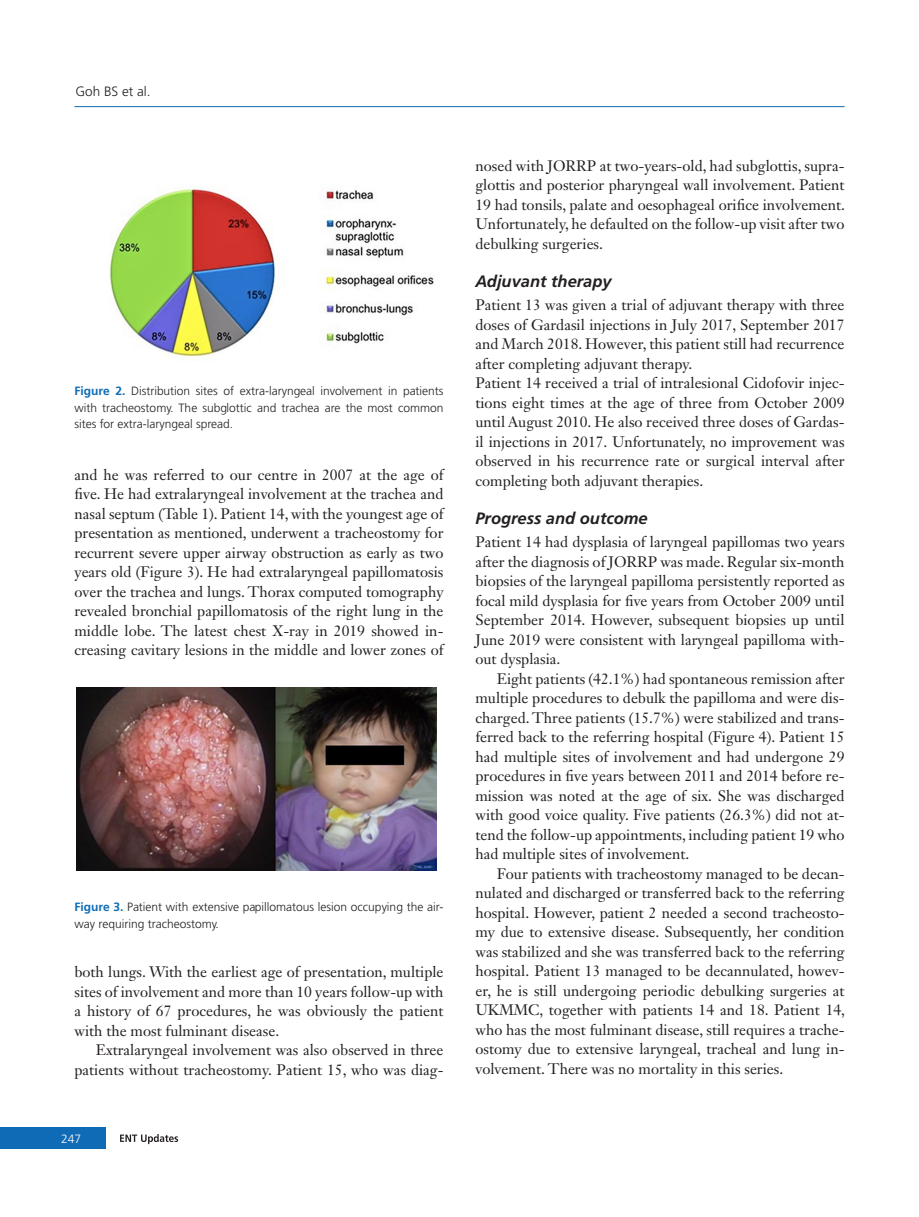
<style>
.page{position:relative;width:919px;height:1217px;background:#fff}
.page>*{position:absolute;margin:0;border:0;box-sizing:border-box;transform-origin:0 0}
.t1{font:16.5px "Frutiger Bold Italic Tr";color:#231f20}
.t2{font:15px/19.5px "Janson Text LT Std";color:#231f20;text-align:justify}
.t3{font:300 13.5px "Frutiger";color:#231f20}
.t4{font:12px/16.5px "Frutiger Light Nr Tr";color:#231f20;text-align:justify}
.t5{font:12px "Frutiger Light Nr Tr";color:#fff}
.s1{font-family:"Frutiger Bold Tr";color:#0d6cb6}
.s2{font-family:"Frutiger";font-weight:300}
</style>
<div class="page">
<hr style="left:74px;top:106px;width:770px;height:1px;background:#0f6bb5">
<div style="left:0;top:1127px;width:106px;height:21px;background:#0f6bb5"></div>
<svg style="left:120px;top:1134px;width:58px;height:9px"></svg>
<img style="left:110px;top:186px;width:324px;height:172px">
<img style="left:76px;top:687px;width:360px;height:183px">
<p class="t3" style="left:75px;top:84px;width:77px">Goh BS et al.</p>
<p class="t4" style="left:74px;top:382px;width:370px"><span class="s1">Figure 2.</span> Distribution sites of extra-laryngeal involvement in patients with tracheostomy. The subglottic and trachea are the most common sites for extra-laryngeal spread.</p>
<p class="t2" style="left:74px;top:464px;width:370px">and he was referred to our centre in 2007 at the age of five. He had extralaryngeal involvement at the trachea and nasal septum (Table 1). Patient 14, with the youngest age of presentation as mentioned, underwent a tracheostomy for recurrent severe upper airway obstruction as early as two years old (Figure 3). He had extralaryngeal papillomatosis over the trachea and lungs. Thorax computed tomography revealed bronchial papillomatosis of the right lung in the middle lobe. The latest chest X-ray in 2019 showed in&shy;creasing cavitary lesions in the middle and lower zones of</p>
<p class="t4" style="left:74px;top:898px;width:370px"><span class="s1">Figure 3.</span> Patient with extensive papillomatous lesion occupying the air&shy;way requiring tracheostomy.</p>
<p class="t2" style="left:74px;top:961px;width:370px">both lungs. With the earliest age of presentation, multiple sites of involvement and more than 10 years follow-up with a history of 67 procedures, he was obviously the patient with the most fulminant disease.</p>
<p class="t2" style="left:74px;top:1039px;width:370px;text-align:right">Extralaryngeal involvement was also observed in three patients without tracheostomy. Patient 15, who was diag-</p>
<p class="t5" style="left:61px;top:1131px;width:22px">24<span class="s2">7</span></p>
<p class="t2" style="left:475px;top:156px;width:371px">nosed with JORRP at two-years-old, had subglottis, supra&shy;glottis and posterior pharyngeal wall involvement. Patient 19 had tonsils, palate and oesophageal orifice involvement.<br>Unfortunately, he defaulted on the follow-up visit after two debulking surgeries.</p>
<p class="t1" style="left:475px;top:272px;width:138px">Adjuvant therapy</p>
<p class="t2" style="left:475px;top:295px;width:370px;text-align:left">Patient 13 was given a trial of adjuvant therapy with three doses of Gardasil injections in July 2017, September 2017 and March 2018. However, this patient still had recurrence after completing adjuvant therapy.<br>Patient 14 received a trial of intralesional Cidofovir injec&shy;tions eight times at the age of three from October 2009 until August 2010. He also received three doses of Gardas&shy;il injections in 2017. Unfortunately, no improvement was observed in his recurrence rate or surgical interval after completing both adjuvant therapies.</p>
<p class="t1" style="left:475px;top:508px;width:174px">Progress and outcome</p>
<p class="t2" style="left:475px;top:532px;width:370px">Patient 14 had dysplasia of laryngeal papillomas two years after the diagnosis of JORRP was made. Regular six-month biopsies of the laryngeal papilloma persistently reported as focal mild dysplasia for five years from October 2009 until September 2014. However, subsequent biopsies up until June 2019 were consistent with laryngeal papilloma with&shy;out dysplasia.</p>
<p class="t2" style="left:475px;top:668px;width:370px;text-indent:21px">Eight patients (42.1%) had spontaneous remission after multiple procedures to debulk the papilloma and were dis&shy;charged. Three patients (15.7%) were stabilized and trans&shy;ferred back to the referring hospital (Figure 4). Patient 15 had multiple sites of involvement and had undergone 29 procedures in five years between 2011 and 2014 before re&shy;mission was noted at the age of six. She was discharged with good voice quality. Five patients (26.3%) did not at&shy;tend the follow-up appointments, including patient 19 who had multiple sites of involvement.</p>
<p class="t2" style="left:475px;top:863px;width:371px;text-indent:21px">Four patients with tracheostomy managed to be decan&shy;nulated and discharged or transferred back to the referring hospital. However, patient 2 needed a second tracheosto&shy;my due to extensive disease. Subsequently, her condition was stabilized and she was transferred back to the referring hospital. Patient 13 managed to be decannulated, howev&shy;er, he is still undergoing periodic debulking surgeries at UKMMC, together with patients 14 and 18. Patient 14, who has the most fulminant disease, still requires a trache&shy;ostomy due to extensive laryngeal, tracheal and lung in&shy;volvement. There was no mortality in this series.</p>
</div>
